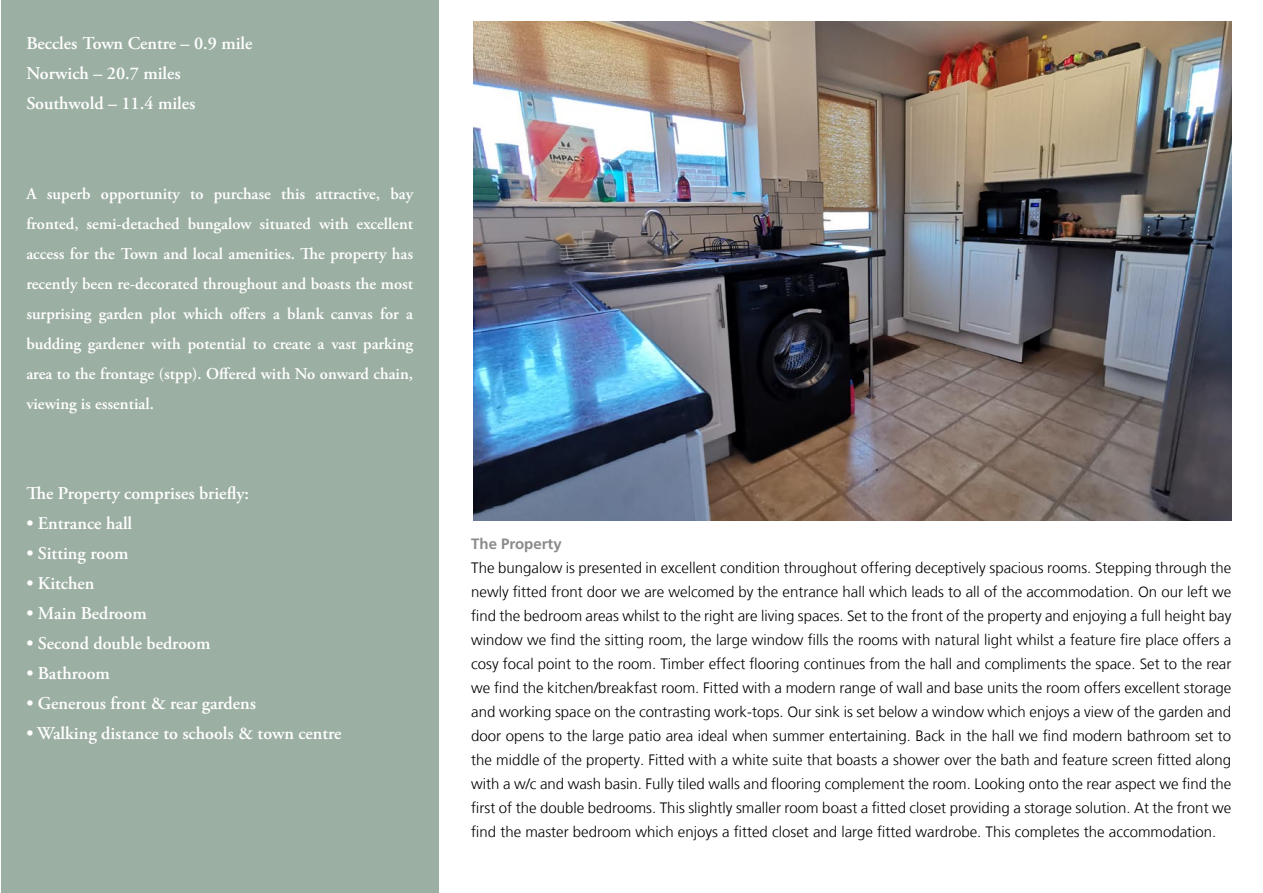
<style>
.page{position:relative;width:1263px;height:893px;background:#fff}
.page>*{position:absolute;margin:0;border:0;box-sizing:border-box;transform-origin:0 0}
.t1{font:600 18px/30px "Adobe Garamond Pro";color:#fff}
.t2{font:600 16.5px/30px "Adobe Garamond Pro";color:#fff;text-align:justify}
.t3{font:300 15px/24px "Frutiger LT";color:#000;text-align:justify}
.t4{font:700 15px "Frutiger LT Std";color:#8a8a8a}
</style>
<div class="page">
<img style="left:473px;top:21px;width:759px;height:499px">
<div style="left:2px;top:0;width:437px;height:893px;background:#9cafa3"></div>
<p class="t1" style="left:26px;top:29px;width:228px">Beccles Town Centre – 0.9 mile<br>Norwich – 20.7 miles<br>Southwold – 11.4 miles</p>
<p class="t2" style="left:26px;top:179px;width:388px">A superb opportunity to purchase this attractive, bay fronted, semi-detached bungalow situated with excellent access for the Town and local amenities. The property has recently been re-decorated throughout and boasts the most surprising garden plot which offers a blank canvas for a budding gardener with potential to create a vast parking area to the frontage (stpp). Offered with No onward chain, viewing is essential.</p>
<p class="t1" style="left:26px;top:479px;width:224px">The Property comprises briefly:</p>
<p class="t1" style="left:26px;top:509px;width:107px">• Entrance hall</p>
<p class="t1" style="left:26px;top:539px;width:104px">• Sitting room</p>
<p class="t1" style="left:26px;top:569px;width:70px">• Kitchen</p>
<p class="t1" style="left:26px;top:599px;width:122px">• Main Bedroom</p>
<p class="t1" style="left:26px;top:629px;width:186px">• Second double bedroom</p>
<p class="t1" style="left:26px;top:659px;width:85px">• Bathroom</p>
<p class="t1" style="left:26px;top:689px;width:231px">• Generous front &amp; rear gardens</p>
<p class="t1" style="left:26px;top:719px;width:317px">• Walking distance to schools &amp; town centre</p>
<p class="t4" style="left:471px;top:535px;width:92px">The Property</p>
<p class="t3" style="left:471px;top:556px;width:762px">The bungalow is presented in excellent condition throughout offering deceptively spacious rooms. Stepping through the newly fitted front door we are welcomed by the entrance hall which leads to all of the accommodation. On our left we find the bedroom areas whilst to the right are living spaces. Set to the front of the property and enjoying a full height bay window we find the sitting room, the large window fills the rooms with natural light whilst a feature fire place offers a cosy focal point to the room. Timber effect flooring continues from the hall and compliments the space. Set to the rear we find the kitchen/breakfast room. Fitted with a modern range of wall and base units the room offers excellent storage and working space on the contrasting work-tops. Our sink is set below a window which enjoys a view of the garden and door opens to the large patio area ideal when summer entertaining. Back in the hall we find modern bathroom set to the middle of the property. Fitted with a white suite that boasts a shower over the bath and feature screen fitted along with a w/c and wash basin. Fully tiled walls and flooring complement the room. Looking onto the rear aspect we find the first of the double bedrooms. This slightly smaller room boast a fitted closet providing a storage solution. At the front we find the master bedroom which enjoys a fitted closet and large fitted wardrobe. This completes the accommodation.</p>
</div>
